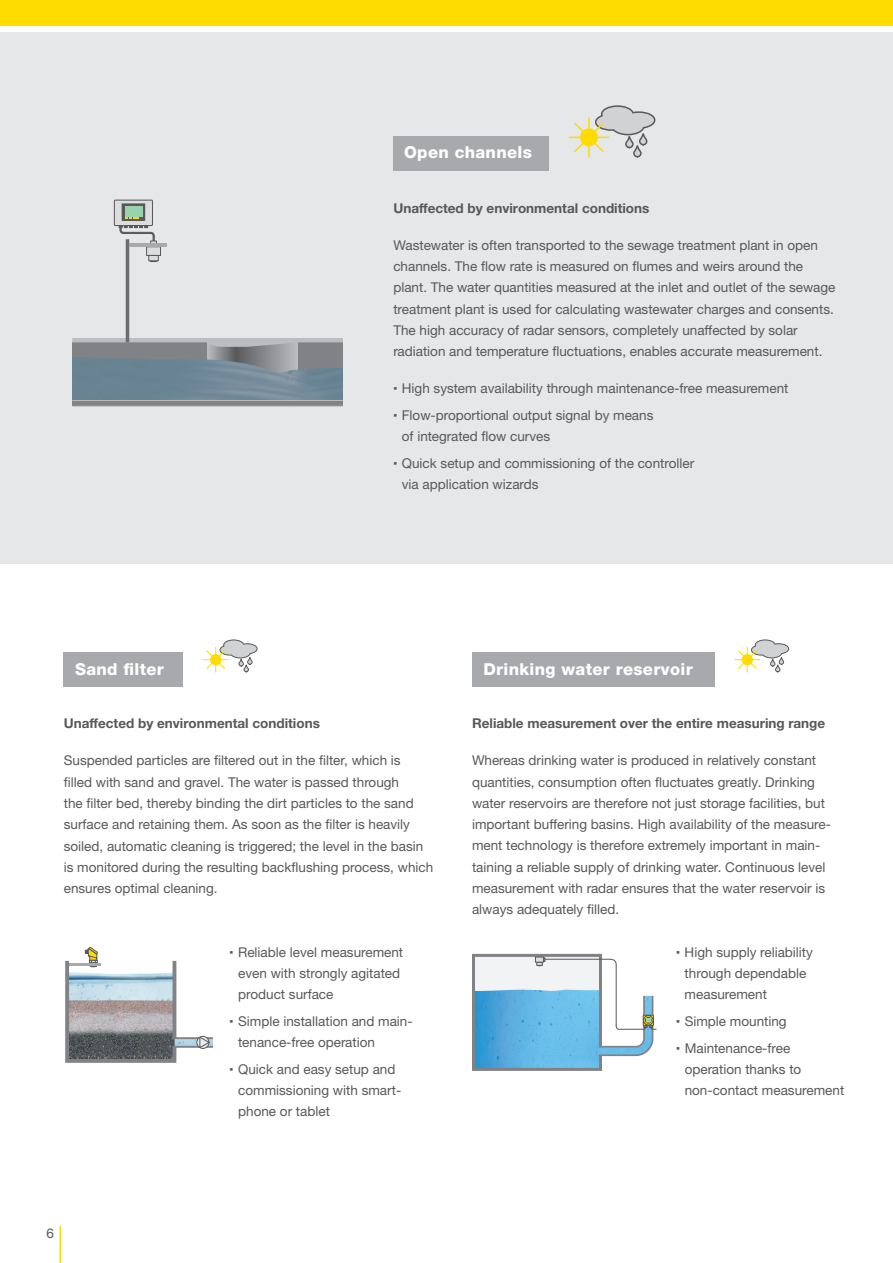
<style>
.page{position:relative;width:893px;height:1263px;background:#fff}
.page>*{position:absolute;margin:0;border:0;box-sizing:border-box;transform-origin:0 0}
.t1{font:800 16.5px "Helvetica Neue LTW1 G";letter-spacing:.02em;color:#fff}
.t2{font:13.5px/21.3px "Helvetica Neue LTW1 G";color:#57585a}
.t3{font:700 13.5px "Helvetica Neue LTW1 G";color:#57585a}
.s1{font-family:"Helvetica Linotype";font-weight:700}
</style>
<div class="page">
<hr style="left:60px;top:1226px;width:1px;height:37px;background:#ffdc01">
<div style="left:0;top:32px;width:893px;height:531px;background:#e6e7e9"></div>
<div style="left:0;top:0;width:893px;height:26px;background:#ffdc01"></div>
<div style="left:72px;top:342px;width:271px;height:64px;background:#808285"></div>
<svg style="left:207px;top:347px;width:90px;height:10px"></svg>
<svg style="left:72px;top:338px;width:271px;height:9px"></svg>
<img style="left:72px;top:357px;width:271px;height:43px">
<hr style="left:126px;top:239px;width:3px;height:103px;background:#6c6d70">
<div style="left:146px;top:246px;width:15px;height:10px;background:#dcdddf;border:1px solid #57585a"></div>
<svg style="left:149px;top:255px;width:10px;height:6px"></svg>
<div style="left:114px;top:200px;width:38px;height:26px;background:#dcdddf"></div>
<div style="left:114px;top:200px;width:39px;height:26px;border:1px solid #57585a"></div>
<svg style="left:119px;top:203px;width:36px;height:41px"></svg>
<hr style="left:129px;top:243px;width:38px;height:3px;background:#a8a9ad">
<img style="left:178px;top:1039px;width:35px;height:7px">
<svg style="left:65px;top:947px;width:113px;height:116px"></svg>
<hr style="left:173px;top:1037px;width:40px;height:2px;background:#808285">
<hr style="left:173px;top:1046px;width:40px;height:2px;background:#808285">
<div style="left:197px;top:1036px;width:12px;height:12px;background:#8d8e90;border-radius:50%"></div>
<div style="left:197px;top:1036px;width:12px;height:12px;border:1px solid #57585a;border-radius:50%"></div>
<svg style="left:200px;top:1036px;width:9px;height:12px"></svg>
<svg style="left:472px;top:954px;width:184px;height:116px"></svg>
<div style="left:64px;top:653px;width:119px;height:34px;background:#a8a9ad"></div>
<div style="left:472px;top:653px;width:242px;height:34px;background:#a8a9ad"></div>
<hr style="left:569px;top:137px;width:40px;height:1px;background:#ffdc01">
<svg style="left:573px;top:105px;width:83px;height:53px"></svg>
<div style="left:393px;top:136px;width:156px;height:34px;background:#a8a9ad"></div>
<svg style="left:735px;top:639px;width:55px;height:34px"></svg>
<svg style="left:203px;top:639px;width:55px;height:34px"></svg>
<p class="t1" style="left:404px;top:143px;width:129px">Open channels</p>
<p class="t3" style="left:393px;top:199px;width:258px">Unaffected by environmental conditions</p>
<p class="t2" style="left:393px;top:234px;width:444px">Wastewater is often transported to the sewage treatment plant in open channels. The flow rate is measured on flumes and weirs around the plant. The water quantities measured at the inlet and outlet of the sewage treatment plant is used for calculating wastewater charges and consents.<br>The high accuracy of radar sensors, completely unaffected by solar radiation and temperature fluctuations, enables accurate measurement.</p>
<p class="t2" style="left:393px;top:378px;width:397px"><span class="s1">▪</span> High system availability through maintenance-free measurement</p>
<p class="t2" style="left:402px;top:404px;width:253px;text-indent:-9px"><span class="s1">▪</span> Flow-proportional output signal by means of integrated flow curves</p>
<p class="t2" style="left:402px;top:452px;width:294px;text-indent:-9px"><span class="s1">▪</span> Quick setup and commissioning of the controller via application wizards</p>
<p class="t1" style="left:75px;top:659px;width:90px">Sand filter</p>
<p class="t1" style="left:483px;top:659px;width:211px">Drinking water reservoir</p>
<p class="t3" style="left:64px;top:715px;width:258px">Unaffected by environmental conditions</p>
<p class="t2" style="left:64px;top:750px;width:371px">Suspended particles are filtered out in the filter, which is<br>filled with sand and gravel. The water is passed through<br>the filter bed, thereby binding the dirt particles to the sand surface and retaining them. As soon as the filter is heavily soiled, automatic cleaning is triggered; the level in the basin is monitored during the resulting backflushing process, which ensures optimal cleaning.</p>
<p class="t2" style="left:238px;top:941px;width:167px;text-indent:-9px"><span class="s1">▪</span> Reliable level measurement even with strongly agitated product surface</p>
<p class="t2" style="left:238px;top:1010px;width:176px;text-indent:-9px"><span class="s1">▪</span> Simple installation and main&shy;tenance-free operation</p>
<p class="t2" style="left:238px;top:1058px;width:165px;text-indent:-9px"><span class="s1">▪</span> Quick and easy setup and commissioning with smart&shy;phone or tablet</p>
<p class="t3" style="left:472px;top:715px;width:355px">Reliable measurement over the entire measuring range</p>
<p class="t2" style="left:472px;top:750px;width:360px">Whereas drinking water is produced in relatively constant quantities, consumption often fluctuates greatly. Drinking water reservoirs are therefore not just storage facilities, but important buffering basins. High availability of the measure&shy;ment technology is therefore extremely important in main&shy;taining a reliable supply of drinking water. Continuous level measurement with radar ensures that the water reservoir is always adequately filled.</p>
<p class="t2" style="left:685px;top:941px;width:130px;text-indent:-9px"><span class="s1">▪</span> High supply reliability through dependable measurement</p>
<p class="t2" style="left:676px;top:1010px;width:112px"><span class="s1">▪</span> Simple mounting</p>
<p class="t2" style="left:685px;top:1037px;width:161px;text-indent:-9px"><span class="s1">▪</span> Maintenance-free operation thanks to non-contact measurement</p>
<p class="t2" style="left:47px;top:1223px;width:9px">6</p>
</div>
